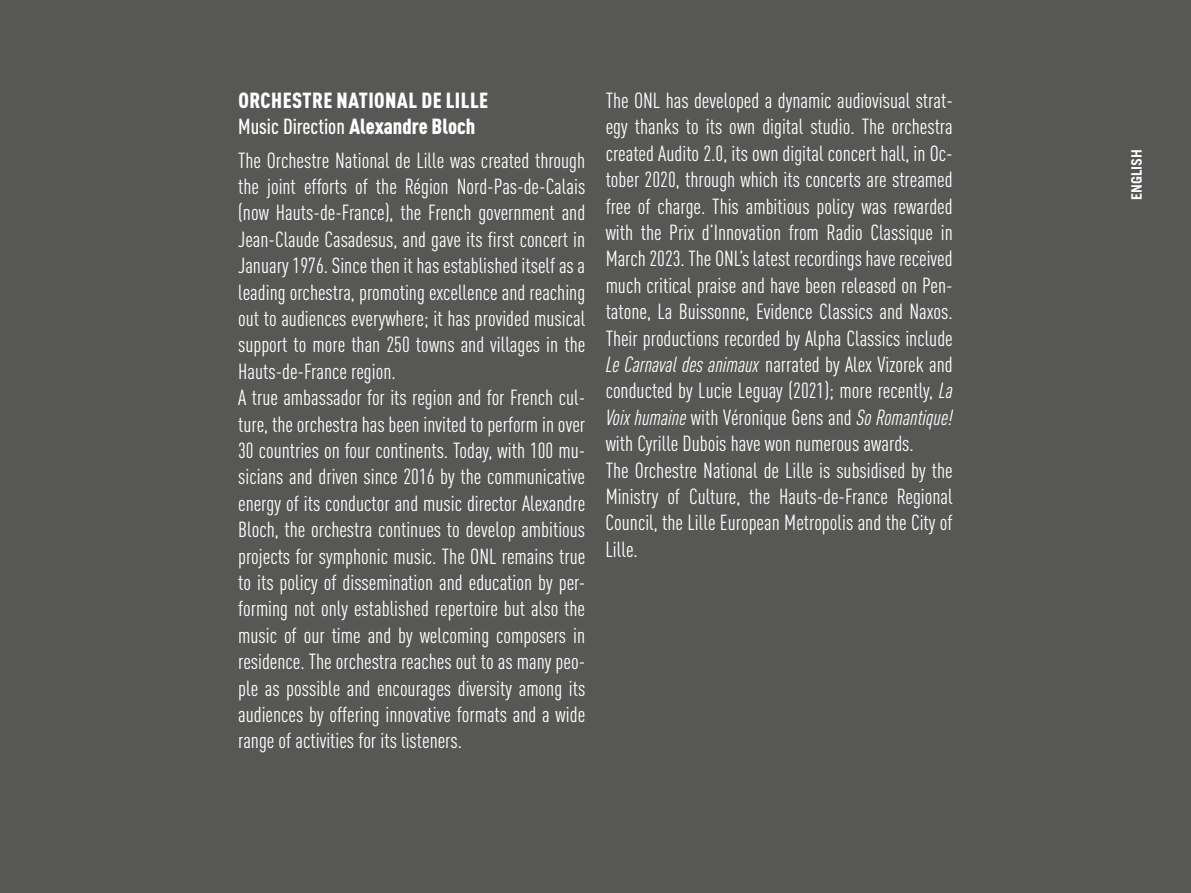
<style>
.page{position:relative;width:1191px;height:893px;background:#575756}
.page>*{position:absolute;margin:0;border:0;box-sizing:border-box;transform-origin:0 0}
.t1{font:condensed 21.6px/26.4px "DIN Pro";color:#fff}
.t2{font:900 condensed 21.6px/26.4px "DIN Pro";letter-spacing:.02em;color:#fff}
.t3{font:700 14.4px "Trade Gothic LT Std";color:#fff}
.s1{font-weight:500}
.s2{font-style:italic}
</style>
<div class="page">
<p class="t2" style="left:238px;top:85px;width:251px">ORCHESTRE NATIONAL DE LILLE<br><span class="s1">Music Direction</span> ALEXANDRE BLOCH</p>
<p class="t1" style="left:238px;top:145px;width:349px">The Orchestre National de Lille was created through the joint efforts of the Région Nord-Pas-de-Calais (now Hauts-de-France), the French government and Jean-Claude Casadesus, and gave its first concert in January 1976. Since then it has established itself as a leading orchestra, promoting excellence and reaching out to audiences everywhere; it has provided musical support to more than 250 towns and villages in the Hauts-de-France region.<br>A true ambassador for its region and for French cul&shy;ture, the orchestra has been invited to perform in over 30 countries on four continents. Today, with 100 mu&shy;sicians and driven since 2016 by the communicative energy of its conductor and music director Alexandre Bloch, the orchestra continues to develop ambitious projects for symphonic music. The ONL remains true to its policy of dissemination and education by per&shy;forming not only established repertoire but also the music of our time and by welcoming composers in residence. The orchestra reaches out to as many peo&shy;ple as possible and encourages diversity among its audiences by offering innovative formats and a wide range of activities for its listeners.</p>
<p class="t1" style="left:605px;top:86px;width:349px">The ONL has developed a dynamic audiovisual strat&shy;egy thanks to its own digital studio. The orchestra created Audito 2.0, its own digital concert hall, in Oc&shy;tober 2020, through which its concerts are streamed free of charge. This ambitious policy was rewarded with the Prix d’Innovation from Radio Classique in March 2023. The ONL’s latest recordings have received much critical praise and have been released on Pen&shy;tatone, La Buissonne, Evidence Classics and Naxos.<br>Their productions recorded by Alpha Classics include <span class="s2">Le Carnaval des animaux</span> narrated by Alex Vizorek and conducted by Lucie Leguay (2021); more recently, <span class="s2">La Voix humaine</span> with Véronique Gens and <span class="s2">So Romantique! </span>with Cyrille Dubois have won numerous awards.<br>The Orchestre National de Lille is subsidised by the Ministry of Culture, the Hauts-de-France Regional Council, the Lille European Metropolis and the City of Lille.</p>
<p class="t3" style="left:1127px;top:200px;width:53px;rotate:-90deg">english</p>
</div>
